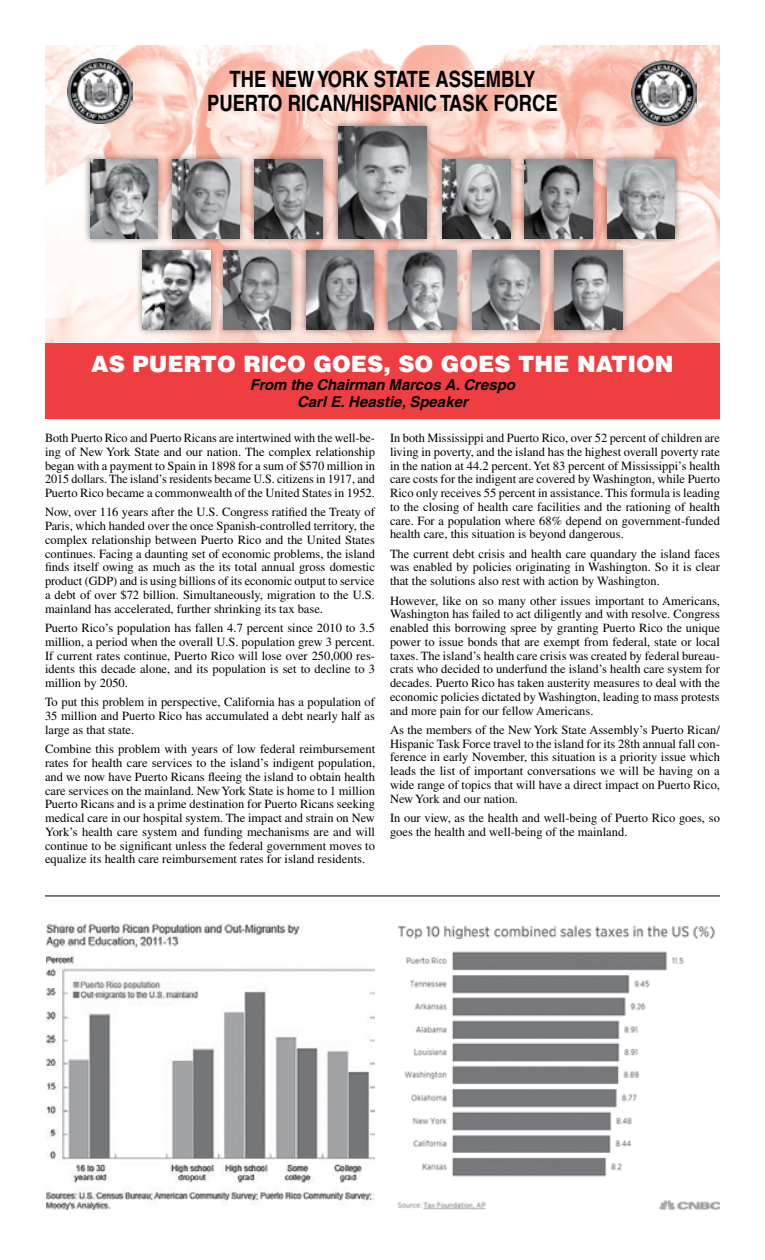
<style>
.page{position:relative;width:765px;height:1260px;background:#fff}
.page>*{position:absolute;margin:0;border:0;box-sizing:border-box;transform-origin:0 0}
.t1{font:700 condensed 22.5px/23.8px "Helvetica";color:#000;text-align:center}
.t2{font:900 22.5px "Helvetica";color:#fff}
.t3{font:italic 700 15px/17.5px "Helvetica";color:#000;text-align:center}
.t4{font:12.5px/13.8px "Times";color:#000;text-align:justify}
</style>
<div class="page">
<img style="left:45px;top:45px;width:675px;height:298px">
<div style="left:45px;top:343px;width:675px;height:76px;background:#ef3e42"></div>
<div style="left:331px;top:120px;width:103px;height:125px;background:#000;opacity:.46"></div>
<img style="left:338px;top:126px;width:89px;height:112px">
<div style="left:83px;top:153px;width:82px;height:92px;background:#000;opacity:.46"></div>
<img style="left:90px;top:159px;width:68px;height:79px">
<div style="left:165px;top:153px;width:82px;height:92px;background:#000;opacity:.46"></div>
<img style="left:172px;top:159px;width:68px;height:79px">
<div style="left:248px;top:153px;width:81px;height:92px;background:#000;opacity:.46"></div>
<img style="left:255px;top:159px;width:67px;height:79px">
<div style="left:436px;top:153px;width:81px;height:92px;background:#000;opacity:.46"></div>
<img style="left:443px;top:159px;width:67px;height:79px">
<div style="left:518px;top:153px;width:81px;height:92px;background:#000;opacity:.46"></div>
<img style="left:525px;top:159px;width:67px;height:79px">
<div style="left:601px;top:153px;width:81px;height:92px;background:#000;opacity:.46"></div>
<img style="left:607px;top:159px;width:68px;height:79px">
<div style="left:217px;top:244px;width:81px;height:93px;background:#000;opacity:.46"></div>
<img style="left:223px;top:251px;width:68px;height:79px">
<div style="left:382px;top:244px;width:81px;height:93px;background:#000;opacity:.46"></div>
<img style="left:389px;top:251px;width:67px;height:79px">
<div style="left:299px;top:244px;width:82px;height:93px;background:#000;opacity:.46"></div>
<img style="left:306px;top:251px;width:68px;height:79px">
<div style="left:548px;top:244px;width:81px;height:93px;background:#000;opacity:.46"></div>
<img style="left:555px;top:251px;width:67px;height:79px">
<div style="left:465px;top:244px;width:82px;height:93px;background:#000;opacity:.46"></div>
<img style="left:472px;top:251px;width:68px;height:79px">
<div style="left:136px;top:244px;width:81px;height:93px;background:#000;opacity:.46"></div>
<img style="left:143px;top:251px;width:67px;height:79px">
<img style="left:46px;top:924px;width:329px;height:285px">
<img style="left:397px;top:925px;width:323px;height:286px">
<hr style="left:45px;top:896px;width:675px;height:1px;background:#000">
<img style="left:67px;top:58px;width:66px;height:65px">
<img style="left:632px;top:61px;width:65px;height:65px">
<h1 class="t1" style="left:207px;top:67px;width:352px">THE NEW YORK STATE ASSEMBLY<br>PUERTO RICAN/HISPANIC TASK FORCE</h1>
<h1 class="t2" style="left:91px;top:350px;width:584px">AS PUERTO RICO GOES, SO GOES THE NATION</h1>
<p class="t3" style="left:250px;top:376px;width:267px">From the Chairman Marcos A. Crespo<br>Carl E. Heastie, Speaker</p>
<p class="t4" style="left:45px;top:431px;width:332px">Both Puerto Rico and Puerto Ricans are intertwined with the well-be&shy;ing of New York State and our nation. The complex relationship began with a payment to Spain in 1898 for a sum of $570 million in 2015 dollars. The island’s residents became U.S. citizens in 1917, and Puerto Rico became a commonwealth of the United States in 1952.</p>
<p class="t4" style="left:45px;top:505px;width:332px">Now, over 116 years after the U.S. Congress ratified the Treaty of Paris, which handed over the once Spanish-controlled territory, the complex relationship between Puerto Rico and the United States continues. Facing a daunting set of economic problems, the island finds itself owing as much as the its total annual gross domestic product (GDP) and is using billions of its economic output to service a debt of over $72 billion. Simultaneously, migration to the U.S. mainland has accelerated, further shrinking its tax base.</p>
<p class="t4" style="left:45px;top:621px;width:332px">Puerto Rico’s population has fallen 4.7 percent since 2010 to 3.5 million, a period when the overall U.S. population grew 3 percent.<br>If current rates continue, Puerto Rico will lose over 250,000 res&shy;idents this decade alone, and its population is set to decline to 3 million by 2050.</p>
<p class="t4" style="left:45px;top:695px;width:332px">To put this problem in perspective, California has a population of 35 million and Puerto Rico has accumulated a debt nearly half as large as that state.</p>
<p class="t4" style="left:45px;top:742px;width:332px">Combine this problem with years of low federal reimbursement rates for health care services to the island’s indigent population, and we now have Puerto Ricans fleeing the island to obtain health care services on the mainland. New York State is home to 1 million Puerto Ricans and is a prime destination for Puerto Ricans seeking medical care in our hospital system. The impact and strain on New York’s health care system and funding mechanisms are and will continue to be significant unless the federal government moves to equalize its health care reimbursement rates for island residents.</p>
<p class="t4" style="left:390px;top:431px;width:332px">In both Mississippi and Puerto Rico, over 52 percent of children are living in poverty, and the island has the highest overall poverty rate in the nation at 44.2 percent. Yet 83 percent of Mississippi’s health care costs for the indigent are covered by Washington, while Puerto Rico only receives 55 percent in assistance. This formula is leading to the closing of health care facilities and the rationing of health care. For a population where 68% depend on government-funded health care, this situation is beyond dangerous.</p>
<p class="t4" style="left:390px;top:547px;width:331px">The current debt crisis and health care quandary the island faces was enabled by policies originating in Washington. So it is clear that the solutions also rest with action by Washington.</p>
<p class="t4" style="left:390px;top:593px;width:332px">However, like on so many other issues important to Americans, Washington has failed to act diligently and with resolve. Congress enabled this borrowing spree by granting Puerto Rico the unique power to issue bonds that are exempt from federal, state or local taxes. The island’s health care crisis was created by federal bureau&shy;crats who decided to underfund the island’s health care system for decades. Puerto Rico has taken austerity measures to deal with the economic policies dictated by Washington, leading to mass protests and more pain for our fellow Americans.</p>
<p class="t4" style="left:390px;top:723px;width:332px">As the members of the New York State Assembly’s Puerto Rican/ Hispanic Task Force travel to the island for its 28th annual fall con&shy;ference in early November, this situation is a priority issue which leads the list of important conversations we will be having on a wide range of topics that will have a direct impact on Puerto Rico, New York and our nation.</p>
<p class="t4" style="left:390px;top:811px;width:331px">In our view, as the health and well-being of Puerto Rico goes, so goes the health and well-being of the mainland.</p>
</div>
